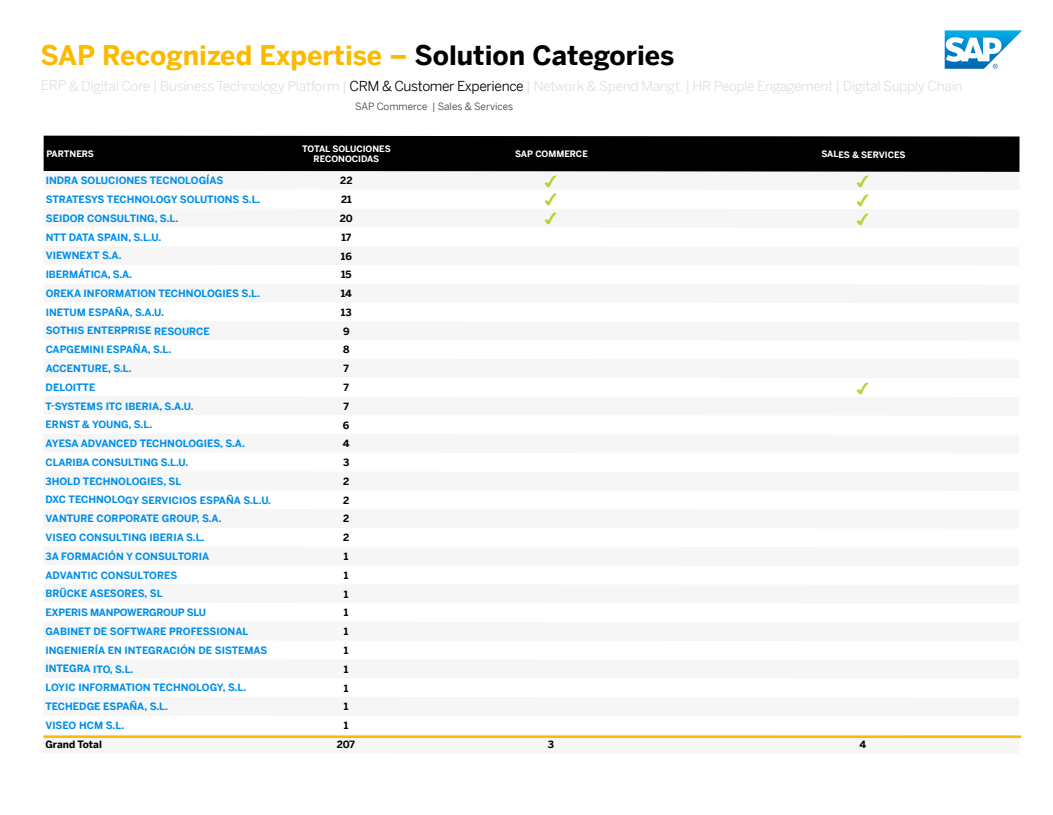
<style>
.page{position:relative;width:1053px;height:815px;background:#fff}
.page>*{position:absolute;margin:0;border:0;box-sizing:border-box;transform-origin:0 0}
.t1{font:700 26.62px "Benton Sans";color:#fbba00}
.t2{font:15px "Monotype Sorts";color:#bbd034}
.t3{font:13.75px "Benton Sans";letter-spacing:-.025em;color:#e0e0df}
.t4{font:700 10px "Benton Sans";color:#008fe9}
.t5{font:700 10px "Benton Sans";letter-spacing:-.005em;color:#000}
.t6{font:10px "Benton Sans";color:#3c3c3b}
.t7{font:700 10px "Benton Sans";letter-spacing:-.025em;color:#008fe9}
.t8{font:700 8.75px/10.5px "Benton Sans";color:#fff;text-align:center}
.s1{color:#000}
</style>
<div class="page">
<div style="left:44px;top:136px;width:975px;height:35px;background:#000"></div>
<svg style="left:944px;top:30px;width:78px;height:39px"></svg>
<hr style="left:43px;top:735px;width:977px;height:3px;background:#fbba00">
<h1 class="t1" style="left:41px;top:36px;width:635px">SAP Recognized Expertise – <span class="s1">Solution Categories</span></h1>
<h3 class="t3" style="left:41px;top:76px;width:923px">ERP &amp; Digital Core | Business Technology Platform | <span class="s1">CRM &amp; Customer Experience</span> | Network &amp; Spend Mangt. | HR People Engagement | Digital Supply Chain</h3>
<p class="t6" style="left:355px;top:99px;width:159px">SAP Commerce | Sales &amp; Services</p>
<p class="t8" style="left:46px;top:148px;width:49px">PARTNERS</p>
<p class="t8" style="left:302px;top:143px;width:90px">TOTAL SOLUCIONES<br>RECONOCIDAS</p>
<p class="t8" style="left:515px;top:148px;width:74px">SAP COMMERCE</p>
<p class="t8" style="left:821px;top:149px;width:86px">SALES &amp; SERVICES</p>
<p class="t4" style="left:46px;top:173px;width:179px">INDRA SOLUCIONES TECNOLOGÍAS</p>
<p class="t5" style="left:340px;top:173px;width:14px">22</p>
<h2 class="t2" style="left:544px;top:175px;width:15px">4</h2>
<h2 class="t2" style="left:856px;top:175px;width:15px">4</h2>
<p class="t4" style="left:46px;top:192px;width:216px">STRATESYS TECHNOLOGY SOLUTIONS S.L.</p>
<p class="t5" style="left:341px;top:192px;width:12px">21</p>
<h2 class="t2" style="left:544px;top:193px;width:15px">4</h2>
<h2 class="t2" style="left:856px;top:194px;width:15px">4</h2>
<p class="t4" style="left:46px;top:211px;width:134px">SEIDOR CONSULTING, S.L.</p>
<p class="t5" style="left:340px;top:211px;width:15px">20</p>
<h2 class="t2" style="left:544px;top:212px;width:15px">4</h2>
<h2 class="t2" style="left:856px;top:212px;width:15px">4</h2>
<p class="t4" style="left:46px;top:230px;width:117px">NTT DATA SPAIN, S.L.U.</p>
<p class="t5" style="left:341px;top:230px;width:11px">17</p>
<p class="t4" style="left:46px;top:248px;width:77px">VIEWNEXT S.A.</p>
<p class="t5" style="left:341px;top:249px;width:13px">16</p>
<p class="t4" style="left:46px;top:267px;width:88px">IBERMÁTICA, S.A.</p>
<p class="t5" style="left:341px;top:267px;width:12px">15</p>
<p class="t4" style="left:46px;top:286px;width:216px">OREKA INFORMATION TECHNOLOGIES S.L.</p>
<p class="t5" style="left:341px;top:286px;width:13px">14</p>
<p class="t4" style="left:46px;top:305px;width:120px">INETUM ESPAÑA, S.A.U.</p>
<p class="t5" style="left:341px;top:305px;width:12px">13</p>
<p class="t4" style="left:46px;top:323px;width:166px">SOTHIS ENTERPRISE RESOURCE</p>
<p class="t5" style="left:343px;top:324px;width:8px">9</p>
<p class="t4" style="left:46px;top:342px;width:127px">CAPGEMINI ESPAÑA, S.L.</p>
<p class="t5" style="left:343px;top:342px;width:8px">8</p>
<p class="t4" style="left:46px;top:361px;width:87px">ACCENTURE, S.L.</p>
<p class="t5" style="left:343px;top:361px;width:7px">7</p>
<p class="t4" style="left:46px;top:380px;width:51px">DELOITTE</p>
<p class="t5" style="left:343px;top:380px;width:7px">7</p>
<h2 class="t2" style="left:856px;top:381px;width:15px">4</h2>
<p class="t4" style="left:46px;top:399px;width:149px">T-SYSTEMS ITC IBERIA, S.A.U.</p>
<p class="t5" style="left:343px;top:399px;width:7px">7</p>
<p class="t4" style="left:46px;top:417px;width:108px">ERNST &amp; YOUNG, S.L.</p>
<p class="t5" style="left:343px;top:418px;width:8px">6</p>
<p class="t4" style="left:46px;top:436px;width:201px">AYESA ADVANCED TECHNOLOGIES, S.A.</p>
<p class="t5" style="left:343px;top:436px;width:8px">4</p>
<p class="t4" style="left:46px;top:455px;width:144px">CLARIBA CONSULTING S.L.U.</p>
<p class="t5" style="left:343px;top:455px;width:8px">3</p>
<p class="t4" style="left:46px;top:474px;width:137px">3HOLD TECHNOLOGIES, SL</p>
<p class="t5" style="left:343px;top:474px;width:8px">2</p>
<p class="t4" style="left:46px;top:493px;width:227px">DXC TECHNOLOGY SERVICIOS ESPAÑA S.L.U.</p>
<p class="t5" style="left:343px;top:493px;width:8px">2</p>
<p class="t4" style="left:46px;top:511px;width:177px">VANTURE CORPORATE GROUP, S.A.</p>
<p class="t5" style="left:343px;top:511px;width:8px">2</p>
<p class="t4" style="left:46px;top:530px;width:160px">VISEO CONSULTING IBERIA S.L.</p>
<p class="t5" style="left:343px;top:530px;width:8px">2</p>
<p class="t4" style="left:45px;top:549px;width:165px">3A FORMACIÓN Y CONSULTORIA</p>
<p class="t5" style="left:344px;top:549px;width:6px">1</p>
<p class="t4" style="left:45px;top:568px;width:133px">ADVANTIC CONSULTORES</p>
<p class="t5" style="left:344px;top:568px;width:6px">1</p>
<p class="t4" style="left:45px;top:586px;width:119px">BRÜCKE ASESORES, SL</p>
<p class="t5" style="left:344px;top:587px;width:6px">1</p>
<p class="t7" style="left:45px;top:605px;width:162px">EXPERIS MANPOWERGROUP SLU</p>
<p class="t5" style="left:344px;top:605px;width:6px">1</p>
<p class="t4" style="left:45px;top:624px;width:204px">GABINET DE SOFTWARE PROFESSIONAL</p>
<p class="t5" style="left:344px;top:624px;width:6px">1</p>
<p class="t4" style="left:45px;top:643px;width:223px">INGENIERÍA EN INTEGRACIÓN DE SISTEMAS</p>
<p class="t5" style="left:344px;top:643px;width:6px">1</p>
<p class="t4" style="left:45px;top:661px;width:89px">INTEGRA ITO, S.L.</p>
<p class="t5" style="left:344px;top:662px;width:6px">1</p>
<p class="t4" style="left:45px;top:680px;width:202px">LOYIC INFORMATION TECHNOLOGY, S.L.</p>
<p class="t5" style="left:343px;top:680px;width:6px">1</p>
<p class="t4" style="left:45px;top:699px;width:124px">TECHEDGE ESPAÑA, S.L.</p>
<p class="t5" style="left:343px;top:699px;width:6px">1</p>
<p class="t4" style="left:45px;top:718px;width:80px">VISEO HCM S.L.</p>
<p class="t5" style="left:343px;top:718px;width:6px">1</p>
<p class="t5" style="left:45px;top:737px;width:58px">Grand Total</p>
<p class="t5" style="left:337px;top:737px;width:20px">207</p>
<p class="t5" style="left:548px;top:737px;width:8px">3</p>
<p class="t5" style="left:859px;top:737px;width:8px">4</p>
</div>
